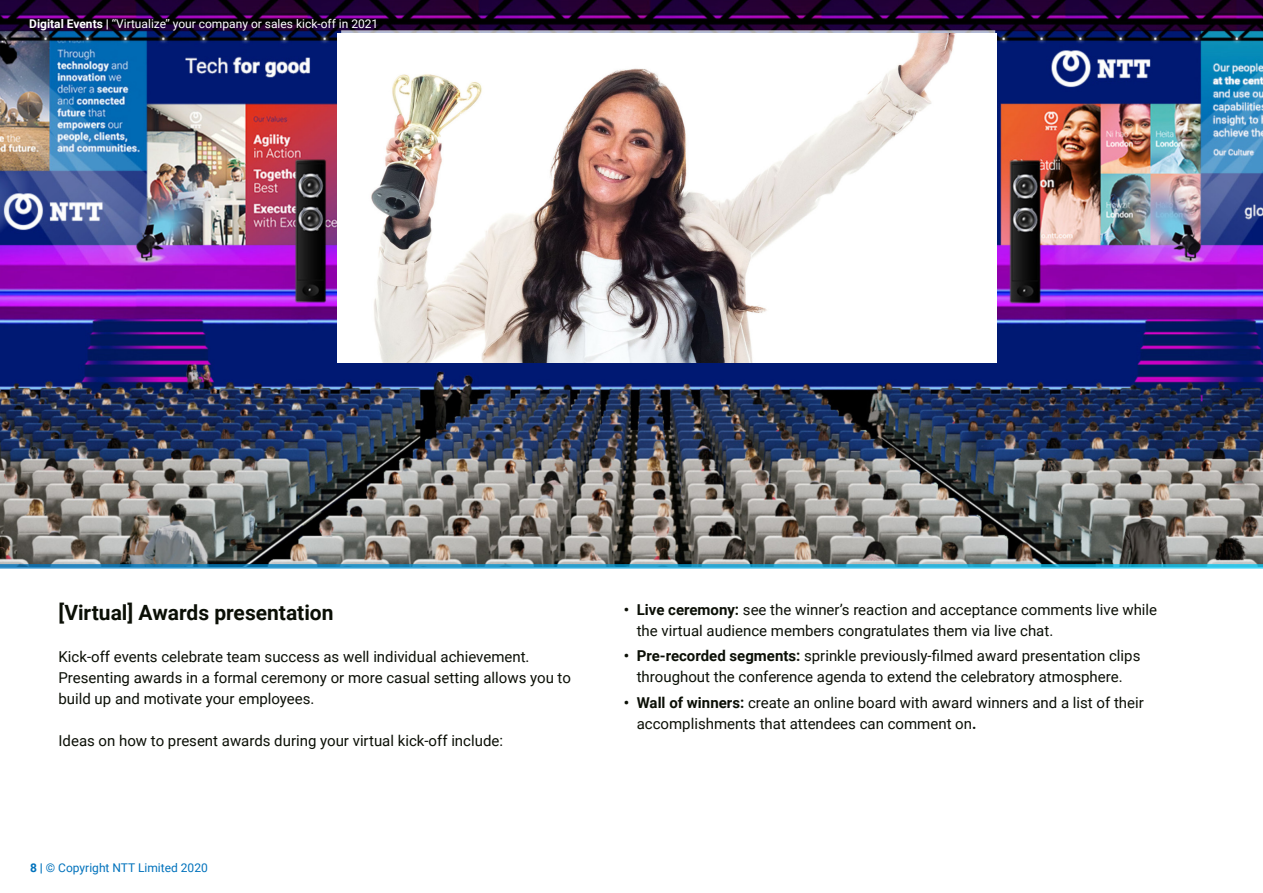
<style>
.page{position:relative;width:1263px;height:893px;background:#fff}
.page>*{position:absolute;margin:0;border:0;box-sizing:border-box;transform-origin:0 0}
.t1{font:700 21px "Roboto";color:#0b0f06}
.t2{font:15px/21px "Roboto";color:#0b0f06}
.t3{font:12px "Roboto";color:#fff}
.t4{font:12px "Roboto";color:#0072bc}
.s1{font-weight:700}
</style>
<div class="page">
<img style="left:0;top:0;width:1263px;height:564px">
<svg style="left:0;top:564px;width:1263px;height:5px;background:#3ba6d0"></svg>
<img style="left:337px;top:34px;width:659px;height:328px">
<p class="t3" style="left:29px;top:15px;width:351px"><span class="s1">Digital Events |</span> ‘‘Virtualize’’ your company or sales kick-off in 2021</p>
<p class="t1" style="left:58px;top:597px;width:277px">[Virtual] Awards presentation</p>
<p class="t2" style="left:58px;top:645px;width:514px">Kick-off events celebrate team success as well individual achievement.<br>Presenting awards in a formal ceremony or more casual setting allows you to build up and motivate your employees.</p>
<p class="t2" style="left:58px;top:729px;width:446px">Ideas on how to present awards during your virtual kick-off include:</p>
<p class="t4" style="left:30px;top:859px;width:179px"><span class="s1">8 |</span> © Copyright NTT Limited 2020</p>
<p class="t2" style="left:637px;top:599px;width:522px;text-indent:-13px"><span class="s1">• Live ceremony:</span> see the winner’s reaction and acceptance comments live while the virtual audience members congratulates them via live chat.</p>
<p class="t2" style="left:624px;top:645px;width:518px;text-align:center"><span class="s1">• Pre-recorded segments:</span> sprinkle previously-filmed award presentation clips throughout the conference agenda to extend the celebratory atmosphere.</p>
<p class="t2" style="left:637px;top:691px;width:509px;text-indent:-13px"><span class="s1">• Wall of winners:</span> create an online board with award winners and a list of their accomplishments that attendees can comment on<span class="s1">.</span></p>
</div>
